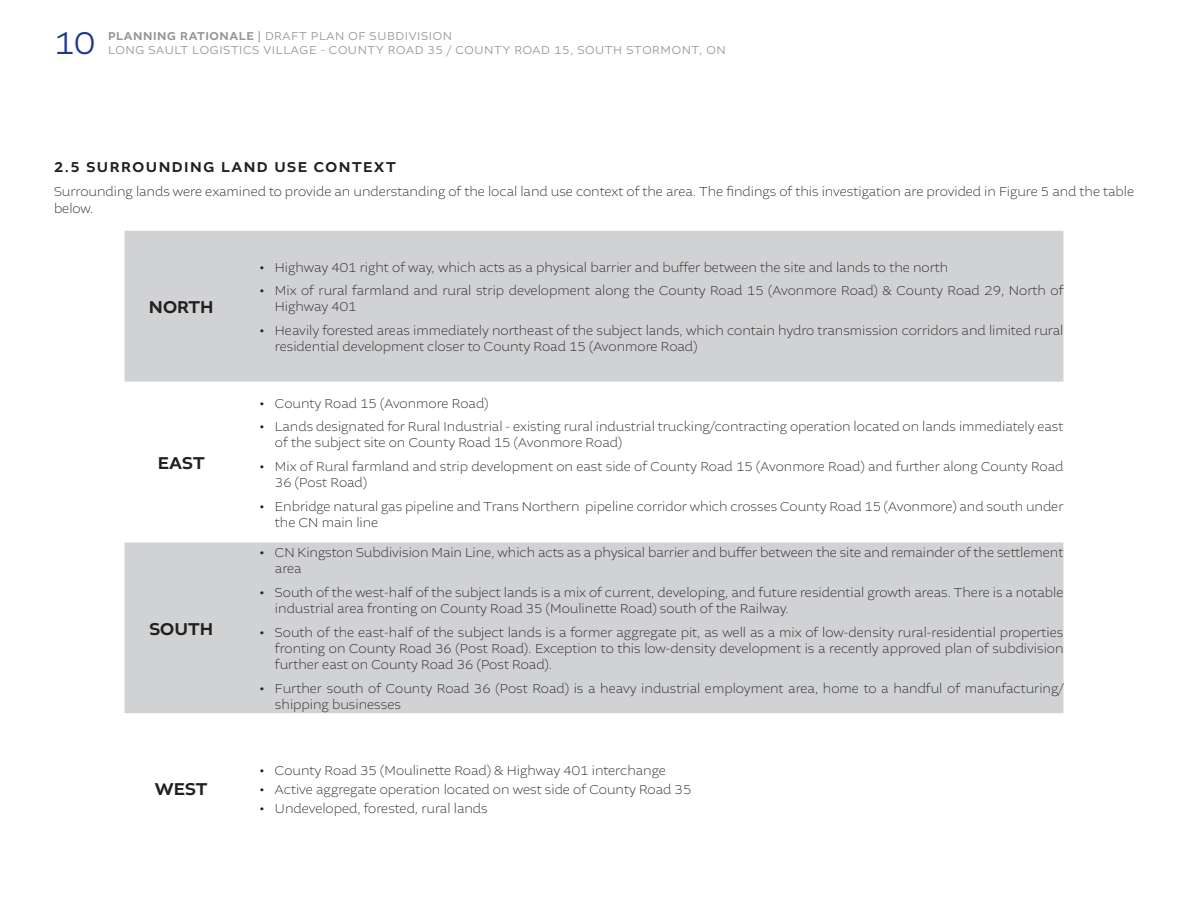
<style>
.page{position:relative;width:1188px;height:918px;background:#fff}
.page>*{position:absolute;margin:0;border:0;box-sizing:border-box;transform-origin:0 0}
.t1{font:300 33px "Altivo";color:#1e398c}
.t2{font:500 18px "Altivo";color:#231f20}
.subheadersection{font:500 15px "Altivo";letter-spacing:.1em;color:#231f20}
.Body_Text{font:200 13.5px/16.2px "Altivo";color:#231f20}
.t3{font:300 12px/14.4px "Altivo";letter-spacing:.05em;color:#939598}
.s1{font-weight:500}
.s2{font-weight:700}
</style>
<div class="page">
<svg style="left:125px;top:231px;width:938px;height:482px;fill:#d1d2d4"></svg>
<h1 class="t1" style="left:54px;top:22px;width:42px">10</h1>
<p class="t3" style="left:108px;top:29px;width:619px"><span class="s1">PLANNING RATIONALE |</span> DRAFT PLAN OF SUBDIVISION<br>LONG SAULT LOGISTICS VILLAGE - COUNTY ROAD 35 / COUNTY ROAD 15, SOUTH STORMONT, ON</p>
<p class="subheadersection" style="left:54px;top:157px;width:343px">2.5 SURROUNDING LAND USE CONTEXT</p>
<p class="Body_Text" style="left:54px;top:184px;width:1082px">Surrounding lands were examined to provide an understanding of the local land use context of the area. The findings of this investigation are provided in Figure 5 and the table below.</p>
<p class="t2" style="left:149px;top:295px;width:66px">NORTH</p>
<p class="t2" style="left:158px;top:451px;width:48px">EAST</p>
<p class="t2" style="left:149px;top:617px;width:65px">SOUTH</p>
<p class="t2" style="left:155px;top:778px;width:54px">WEST</p>
<p class="Body_Text" style="left:260px;top:259px;width:690px"><span class="s2">•</span> Highway 401 right of way, which acts as a physical barrier and buffer between the site and lands to the north</p>
<p class="Body_Text" style="left:275px;top:283px;width:790px;text-indent:-15px"><span class="s2">•</span> Mix of rural farmland and rural strip development along the County Road 15 (Avonmore Road) &amp; County Road 29, North of<br>Highway 401</p>
<p class="Body_Text" style="left:275px;top:322px;width:790px;text-indent:-15px"><span class="s2">•</span> Heavily forested areas immediately northeast of the subject lands, which contain hydro transmission corridors and limited rural residential development closer to County Road 15 (Avonmore Road)</p>
<p class="Body_Text" style="left:260px;top:395px;width:230px"><span class="s2">•</span> County Road 15 (Avonmore Road)</p>
<p class="Body_Text" style="left:275px;top:419px;width:790px;text-indent:-15px"><span class="s2">•</span> Lands designated for Rural Industrial - existing rural industrial trucking/contracting operation located on lands immediately east of the subject site on County Road 15 (Avonmore Road)</p>
<p class="Body_Text" style="left:275px;top:458px;width:790px;text-indent:-15px"><span class="s2">•</span> Mix of Rural farmland and strip development on east side of County Road 15 (Avonmore Road) and further along County Road<br>36 (Post Road)</p>
<p class="Body_Text" style="left:275px;top:498px;width:790px;text-indent:-15px"><span class="s2">•</span> Enbridge natural gas pipeline and Trans Northern pipeline corridor which crosses County Road 15 (Avonmore) and south under the CN main line</p>
<p class="Body_Text" style="left:275px;top:545px;width:790px;text-indent:-15px"><span class="s2">•</span> CN Kingston Subdivision Main Line, which acts as a physical barrier and buffer between the site and remainder of the settlement area</p>
<p class="Body_Text" style="left:275px;top:584px;width:790px;text-indent:-15px"><span class="s2">•</span> South of the west-half of the subject lands is a mix of current, developing, and future residential growth areas. There is a notable industrial area fronting on County Road 35 (Moulinette Road) south of the Railway.</p>
<p class="Body_Text" style="left:275px;top:624px;width:790px;text-align:justify;text-indent:-15px"><span class="s2">•</span> South of the east-half of the subject lands is a former aggregate pit, as well as a mix of low-density rural-residential properties fronting on County Road 36 (Post Road). Exception to this low-density development is a recently approved plan of subdivision further east on County Road 36 (Post Road).</p>
<p class="Body_Text" style="left:275px;top:680px;width:790px;text-indent:-15px"><span class="s2">•</span> Further south of County Road 36 (Post Road) is a heavy industrial employment area, home to a handful of manufacturing/ shipping businesses</p>
<p class="Body_Text" style="left:260px;top:762px;width:407px"><span class="s2">•</span> County Road 35 (Moulinette Road) &amp; Highway 401 interchange</p>
<p class="Body_Text" style="left:260px;top:781px;width:433px"><span class="s2">•</span> Active aggregate operation located on west side of County Road 35</p>
<p class="Body_Text" style="left:260px;top:800px;width:229px"><span class="s2">•</span> Undeveloped, forested, rural lands</p>
</div>
